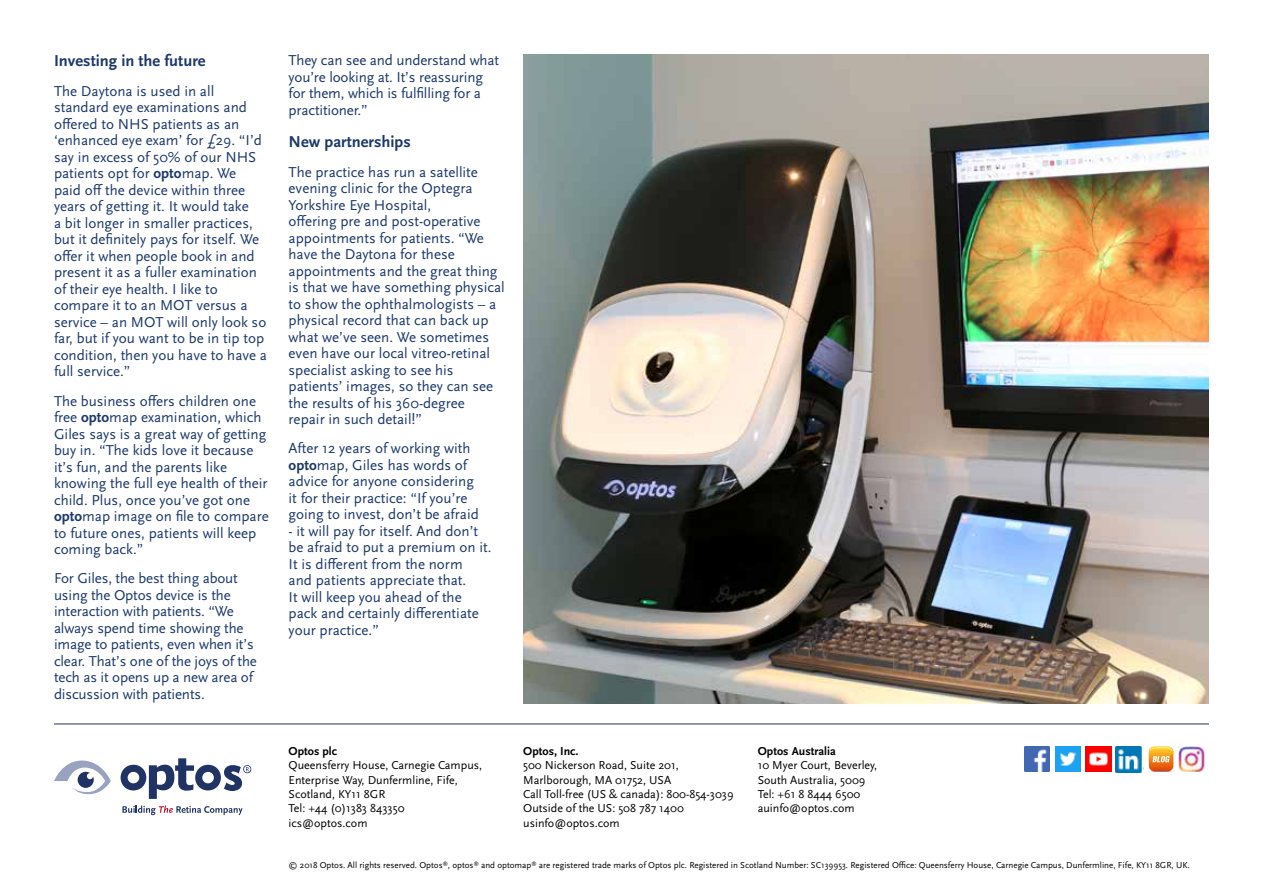
<style>
.page{position:relative;width:1263px;height:893px;background:#fff}
.page>*{position:absolute;margin:0;border:0;box-sizing:border-box;transform-origin:0 0}
.t1{font:700 16.5px "Scala Sans OT";color:#1d3869}
.t2{font:15px/16.5px "Scala Sans OT";color:#1d3869}
.t3{font:12px/14.4px "Scala Sans OT";color:#000}
.t4{font:700 12px "Scala Sans OT";color:#000}
.t5{font:9px "Scala Sans OT";color:#000}
.s1{font-weight:700}
</style>
<div class="page">
<svg style="left:122px;top:805px;width:121px;height:10px"></svg>
<svg style="left:54px;top:760px;width:57px;height:35px"></svg>
<svg style="left:121px;top:758px;width:130px;height:41px"></svg>
<hr style="left:54px;top:724px;width:1155px;height:1px;background:#1f3266">
<img style="left:1024px;top:746px;width:26px;height:26px">
<img style="left:1055px;top:746px;width:25px;height:26px">
<img style="left:1086px;top:746px;width:25px;height:26px">
<svg style="left:1148px;top:747px;width:26px;height:25px"></svg>
<img style="left:1179px;top:746px;width:25px;height:26px">
<img style="left:1115px;top:747px;width:28px;height:25px">
<img style="left:523px;top:54px;width:686px;height:650px">
<p class="t1" style="left:54px;top:52px;width:153px">Investing in the future</p>
<p class="t2" style="left:54px;top:83px;width:215px">The Daytona is used in all standard eye examinations and offered to NHS patients as an ‘enhanced eye exam’ for £29. “I’d say in excess of 50% of our NHS patients opt for <span class="s1">opto</span>map. We paid off the device within three years of getting it. It would take<br>a bit longer in smaller practices, but it definitely pays for itself. We offer it when people book in and present it as a fuller examination of their eye health. I like to compare it to an MOT versus a service – an MOT will only look so far, but if you want to be in tip top condition, then you have to have a full service.”</p>
<p class="t2" style="left:54px;top:393px;width:216px">The business offers children one free <span class="s1">opto</span>map examination, which<br>Giles says is a great way of getting buy in. “The kids love it because it’s fun, and the parents like knowing the full eye health of their child. Plus, once you’ve got one <span class="s1">opto</span>map image on file to compare to future ones, patients will keep coming back.”</p>
<p class="t2" style="left:54px;top:570px;width:204px">For Giles, the best thing about using the Optos device is the interaction with patients. “We always spend time showing the image to patients, even when it’s clear. That’s one of the joys of the tech as it opens up a new area of discussion with patients.</p>
<p class="t2" style="left:289px;top:53px;width:212px">They can see and understand what you’re looking at. It’s reassuring for them, which is fulfilling for a practitioner.”</p>
<p class="t1" style="left:289px;top:133px;width:124px">New partnerships</p>
<p class="t2" style="left:289px;top:164px;width:218px">The practice has run a satellite evening clinic for the Optegra<br>Yorkshire Eye Hospital,<br>offering pre and post-operative appointments for patients. “We have the Daytona for these appointments and the great thing is that we have something physical to show the ophthalmologists – a physical record that can back up what we’ve seen. We sometimes even have our local vitreo-retinal specialist asking to see his patients’ images, so they can see the results of his 360-degree repair in such detail!”</p>
<p class="t2" style="left:289px;top:441px;width:192px">After 12 years of working with <span class="s1">opto</span>map, Giles has words of advice for anyone considering it for their practice: “If you’re going to invest, don’t be afraid</p>
<p class="t2" style="left:289px;top:523px;width:204px">- it will pay for itself. And don’t be afraid to put a premium on it.<br>It is different from the norm<br>and patients appreciate that.<br>It will keep you ahead of the pack and certainly differentiate your practice.”</p>
<p class="t4" style="left:289px;top:744px;width:50px">Optos plc</p>
<p class="t3" style="left:289px;top:758px;width:195px">Queensferry House, Carnegie Campus,<br>Enterprise Way, Dunfermline, Fife,<br>Scotland, KY11 8GR<br>Tel: +44 (0)1383 843350 ics@optos.com</p>
<p class="t4" style="left:523px;top:744px;width:57px">Optos, Inc.</p>
<p class="t3" style="left:523px;top:758px;width:212px">500 Nickerson Road, Suite 201,<br>Marlborough, MA 01752, USA<br>Call Toll-free (US &amp; canada): 800-854-3039<br>Outside of the US: 508 787 1400 usinfo@optos.com</p>
<p class="t4" style="left:758px;top:744px;width:79px">Optos Australia</p>
<p class="t3" style="left:758px;top:758px;width:121px">10 Myer Court, Beverley,<br>South Australia, 5009<br>Tel: +61 8 8444 6500 auinfo@optos.com</p>
<p class="t5" style="left:289px;top:860px;width:903px">© 2018 Optos. All rights reserved. Optos<sup>®</sup>, optos<sup>®</sup> and optomap<sup>®</sup> are registered trade marks of Optos plc. Registered in Scotland Number: SC139953. Registered Office: Queensferry House, Carnegie Campus, Dunfermline, Fife, KY11 8GR, UK.</p>
</div>
